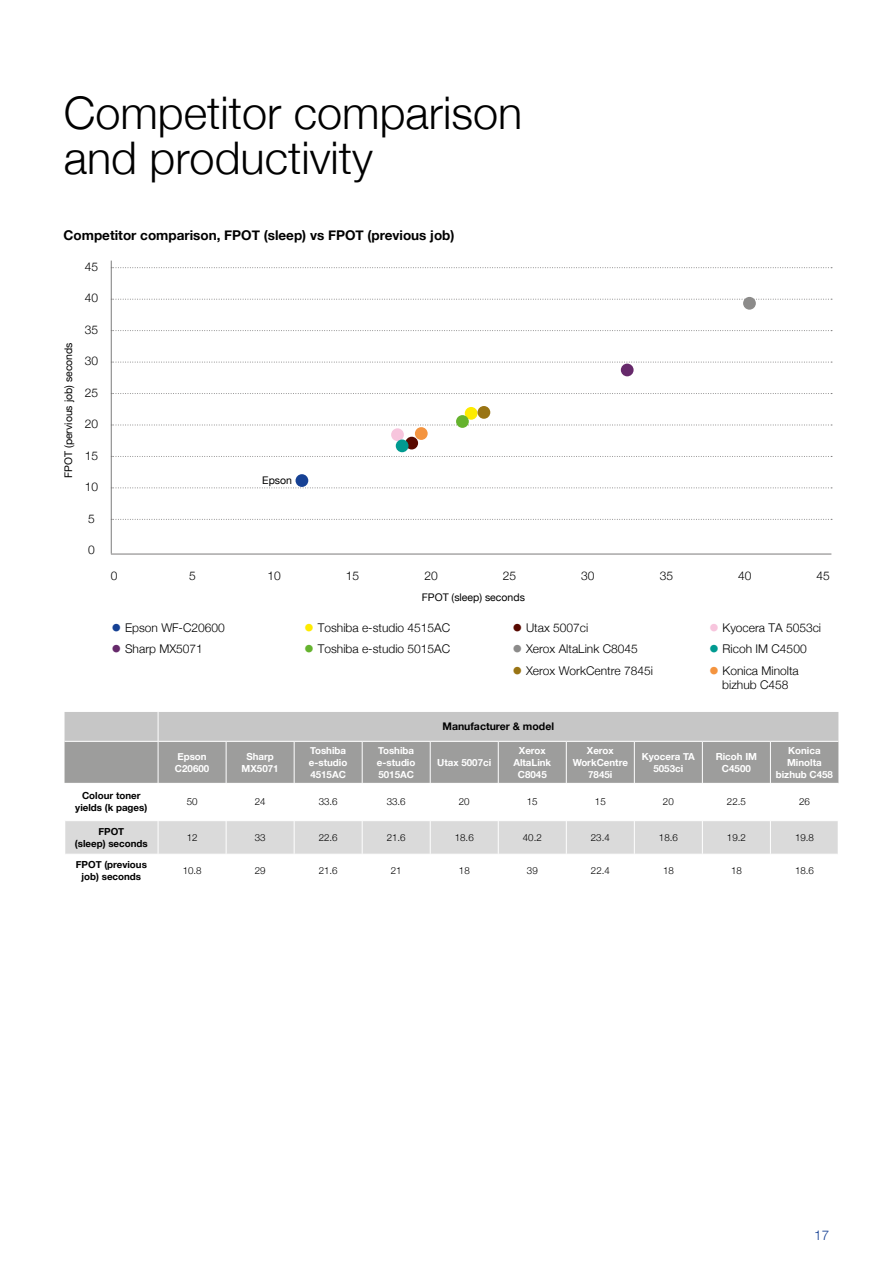
<style>
.page{position:relative;width:893px;height:1263px;background:#fff}
.page>*{position:absolute;margin:0;border:0;box-sizing:border-box;transform-origin:0 0}
.t1{font:300 45px/45px "Helvetica Neue";color:#000}
.t2{font:700 13.5px "Helvetica Neue";color:#000}
.t3{font:300 13.5px "Helvetica Neue";color:#164194}
.t4{font:300 12px/13.5px "Helvetica Neue";color:#000;text-align:center}
.t5{font:10.5px "Helvetica Neue";color:#000}
.t6{font:700 10.5px "Helvetica Neue";color:#000}
.t7{font:700 9.75px/12px "Helvetica Neue";color:#fff;text-align:center}
.t8{font:300 9.75px "Helvetica Neue";color:#000}
.t9{font:700 9.75px/12px "Helvetica Neue";color:#000;text-align:center}
.s1{font-size:21px;color:#164194}
.s2{font-size:21px;color:#66296b}
.s3{font-size:21px;color:#feeb00}
.s4{font-size:21px;color:#65b32e}
.s5{font-size:21px;color:#580900}
.s6{font-size:21px;color:#8c8b8a}
.s7{font-size:21px;color:#997414}
.s8{font-size:21px;color:#f7c5dd}
.s9{font-size:21px;color:#009a90}
.s10{font-size:21px;color:#f4943f}
</style>
<div class="page">
<svg style="left:112px;top:519px;width:720px;height:1px"></svg>
<svg style="left:112px;top:425px;width:720px;height:1px"></svg>
<svg style="left:112px;top:362px;width:720px;height:1px"></svg>
<svg style="left:112px;top:456px;width:720px;height:1px"></svg>
<svg style="left:112px;top:393px;width:720px;height:1px"></svg>
<svg style="left:112px;top:299px;width:720px;height:1px"></svg>
<svg style="left:112px;top:487px;width:720px;height:1px"></svg>
<svg style="left:112px;top:330px;width:720px;height:1px"></svg>
<svg style="left:112px;top:267px;width:720px;height:1px"></svg>
<hr style="left:111px;top:554px;width:720px;height:1px;background:#7c7b7b">
<hr style="left:111px;top:261px;width:1px;height:292px;background:#7c7b7b">
<div style="left:296px;top:474px;width:12px;height:13px;background:#164194;border-radius:50%"></div>
<div style="left:743px;top:297px;width:13px;height:13px;background:#8c8b8a;border-radius:50%"></div>
<div style="left:405px;top:437px;width:13px;height:12px;background:#580900;border-radius:50%"></div>
<div style="left:621px;top:364px;width:13px;height:12px;background:#66296b;border-radius:50%"></div>
<div style="left:465px;top:407px;width:13px;height:13px;background:#feeb00;border-radius:50%"></div>
<div style="left:456px;top:415px;width:13px;height:13px;background:#65b32e;border-radius:50%"></div>
<div style="left:391px;top:428px;width:13px;height:13px;background:#f7c5dd;border-radius:50%"></div>
<div style="left:415px;top:427px;width:13px;height:13px;background:#f4943f;border-radius:50%"></div>
<div style="left:478px;top:406px;width:12px;height:13px;background:#997414;border-radius:50%"></div>
<div style="left:396px;top:439px;width:12px;height:13px;background:#009a90;border-radius:50%"></div>
<div style="left:65px;top:821px;width:773px;height:33px;background:#dadada"></div>
<svg style="left:65px;top:712px;width:773px;height:71px;background:#aeaeae"></svg>
<hr style="left:158px;top:742px;width:1px;height:41px;background:#fff">
<hr style="left:226px;top:742px;width:1px;height:41px;background:#fff">
<hr style="left:294px;top:742px;width:1px;height:41px;background:#fff">
<hr style="left:362px;top:742px;width:1px;height:41px;background:#fff">
<hr style="left:430px;top:742px;width:1px;height:41px;background:#fff">
<hr style="left:498px;top:742px;width:1px;height:41px;background:#fff">
<hr style="left:566px;top:742px;width:1px;height:41px;background:#fff">
<hr style="left:634px;top:742px;width:1px;height:41px;background:#fff">
<hr style="left:702px;top:742px;width:1px;height:41px;background:#fff">
<hr style="left:770px;top:742px;width:1px;height:41px;background:#fff">
<hr style="left:65px;top:741px;width:93px;height:1px;background:#fff">
<hr style="left:158px;top:741px;width:68px;height:1px;background:#fff">
<hr style="left:226px;top:741px;width:68px;height:1px;background:#fff">
<hr style="left:294px;top:741px;width:68px;height:1px;background:#fff">
<hr style="left:362px;top:741px;width:68px;height:1px;background:#fff">
<hr style="left:430px;top:741px;width:68px;height:1px;background:#fff">
<hr style="left:498px;top:741px;width:68px;height:1px;background:#fff">
<hr style="left:566px;top:741px;width:68px;height:1px;background:#fff">
<hr style="left:634px;top:741px;width:68px;height:1px;background:#fff">
<hr style="left:702px;top:741px;width:68px;height:1px;background:#fff">
<hr style="left:770px;top:741px;width:68px;height:1px;background:#fff">
<hr style="left:158px;top:821px;width:1px;height:33px;background:#fff">
<hr style="left:226px;top:821px;width:1px;height:33px;background:#fff">
<hr style="left:294px;top:821px;width:1px;height:33px;background:#fff">
<hr style="left:362px;top:821px;width:1px;height:33px;background:#fff">
<hr style="left:430px;top:821px;width:1px;height:33px;background:#fff">
<hr style="left:498px;top:821px;width:1px;height:33px;background:#fff">
<hr style="left:566px;top:821px;width:1px;height:33px;background:#fff">
<hr style="left:634px;top:821px;width:1px;height:33px;background:#fff">
<hr style="left:702px;top:821px;width:1px;height:33px;background:#fff">
<hr style="left:770px;top:821px;width:1px;height:33px;background:#fff">
<h1 class="t1" style="left:64px;top:89px;width:460px">Competitor comparison and productivity</h1>
<p class="t2" style="left:64px;top:224px;width:392px">Competitor comparison, FPOT (sleep) vs FPOT (previous job)</p>
<p class="t5" style="left:61px;top:478px;width:137px;rotate:-90deg">FPOT (pervious job) seconds</p>
<p class="t4" style="left:85px;top:259px;width:15px">45</p>
<p class="t4" style="left:85px;top:291px;width:15px">40</p>
<p class="t4" style="left:85px;top:322px;width:15px">35</p>
<p class="t4" style="left:85px;top:354px;width:15px">30</p>
<p class="t4" style="left:85px;top:385px;width:15px">25</p>
<p class="t4" style="left:85px;top:417px;width:15px">20</p>
<p class="t4" style="left:85px;top:448px;width:15px">15</p>
<p class="t4" style="left:85px;top:480px;width:15px">10</p>
<p class="t4" style="left:88px;top:511px;width:8px">5</p>
<p class="t4" style="left:88px;top:543px;width:8px">0</p>
<p class="t5" style="left:262px;top:473px;width:31px">Epson</p>
<p class="t4" style="left:111px;top:569px;width:8px">0</p>
<p class="t4" style="left:189px;top:569px;width:8px">5</p>
<p class="t4" style="left:268px;top:569px;width:15px">10</p>
<p class="t4" style="left:346px;top:569px;width:15px">15</p>
<p class="t4" style="left:424px;top:569px;width:15px">20</p>
<p class="t4" style="left:503px;top:569px;width:15px">25</p>
<p class="t4" style="left:581px;top:569px;width:15px">30</p>
<p class="t4" style="left:660px;top:569px;width:15px">35</p>
<p class="t4" style="left:738px;top:569px;width:15px">40</p>
<p class="t4" style="left:816px;top:569px;width:15px">45</p>
<p class="t4" style="left:111px;top:620px;width:115px"><span class="s1">•</span> Epson WF-C20600</p>
<p class="t4" style="left:111px;top:642px;width:93px"><span class="s2">•</span> Sharp MX5071</p>
<p class="t5" style="left:422px;top:589px;width:105px">FPOT (sleep) seconds</p>
<p class="t4" style="left:304px;top:620px;width:148px"><span class="s3">•</span> Toshiba e-studio 4515AC</p>
<p class="t4" style="left:304px;top:642px;width:148px"><span class="s4">•</span> Toshiba e-studio 5015AC</p>
<p class="t4" style="left:512px;top:620px;width:78px"><span class="s5">•</span> Utax 5007ci</p>
<p class="t4" style="left:512px;top:642px;width:127px"><span class="s6">•</span> Xerox AltaLink C8045</p>
<p class="t4" style="left:512px;top:664px;width:142px"><span class="s7">•</span> Xerox WorkCentre 7845i</p>
<p class="t4" style="left:709px;top:620px;width:114px"><span class="s8">•</span> Kyocera TA 5053ci</p>
<p class="t4" style="left:709px;top:642px;width:99px"><span class="s9">•</span> Ricoh IM C4500</p>
<p class="t4" style="left:709px;top:664px;width:92px"><span class="s10">•</span> Konica Minolta bizhub C458</p>
<p class="t7" style="left:175px;top:750px;width:36px;text-align:left">Epson<br>C20600</p>
<p class="t7" style="left:242px;top:750px;width:39px">Sharp<br>MX5071</p>
<p class="t7" style="left:309px;top:744px;width:40px;text-align:left">Toshiba e-studio<br>4515AC</p>
<p class="t7" style="left:377px;top:744px;width:40px;text-align:left">Toshiba e-studio<br>5015AC</p>
<p class="t6" style="left:442px;top:718px;width:113px">Manufacturer &amp; model</p>
<p class="t7" style="left:437px;top:756px;width:55px">Utax 5007ci</p>
<p class="t7" style="left:513px;top:744px;width:39px">Xerox<br>AltaLink<br>C8045</p>
<p class="t7" style="left:573px;top:744px;width:57px">Xerox<br>WorkCentre<br>7845i</p>
<p class="t7" style="left:642px;top:750px;width:55px">Kyocera TA<br>5053ci</p>
<p class="t7" style="left:716px;top:750px;width:43px">Ricoh IM<br>C4500</p>
<p class="t7" style="left:776px;top:744px;width:59px">Konica<br>Minolta bizhub C458</p>
<p class="t9" style="left:75px;top:790px;width:74px">Colour toner yields (k pages)</p>
<p class="t8" style="left:187px;top:796px;width:12px">50</p>
<p class="t8" style="left:255px;top:796px;width:12px">24</p>
<p class="t8" style="left:319px;top:796px;width:20px">33.6</p>
<p class="t8" style="left:387px;top:796px;width:20px">33.6</p>
<p class="t8" style="left:459px;top:796px;width:12px">20</p>
<p class="t8" style="left:527px;top:796px;width:12px">15</p>
<p class="t8" style="left:595px;top:796px;width:12px">15</p>
<p class="t8" style="left:663px;top:796px;width:12px">20</p>
<p class="t8" style="left:727px;top:796px;width:20px">22.5</p>
<p class="t8" style="left:799px;top:796px;width:12px">26</p>
<p class="t9" style="left:75px;top:825px;width:74px">FPOT<br>(sleep) seconds</p>
<p class="t8" style="left:187px;top:831px;width:12px">12</p>
<p class="t8" style="left:255px;top:831px;width:12px">33</p>
<p class="t8" style="left:319px;top:831px;width:20px">22.6</p>
<p class="t8" style="left:387px;top:831px;width:20px">21.6</p>
<p class="t8" style="left:455px;top:831px;width:20px">18.6</p>
<p class="t8" style="left:523px;top:831px;width:20px">40.2</p>
<p class="t8" style="left:591px;top:831px;width:20px">23.4</p>
<p class="t8" style="left:659px;top:831px;width:20px">18.6</p>
<p class="t8" style="left:727px;top:831px;width:20px">19.2</p>
<p class="t8" style="left:795px;top:831px;width:20px">19.8</p>
<p class="t9" style="left:76px;top:859px;width:73px">FPOT (previous job) seconds</p>
<p class="t8" style="left:183px;top:865px;width:20px">10.8</p>
<p class="t8" style="left:255px;top:865px;width:12px">29</p>
<p class="t8" style="left:319px;top:865px;width:20px">21.6</p>
<p class="t8" style="left:391px;top:865px;width:12px">21</p>
<p class="t8" style="left:459px;top:865px;width:12px">18</p>
<p class="t8" style="left:527px;top:865px;width:12px">39</p>
<p class="t8" style="left:591px;top:865px;width:20px">22.4</p>
<p class="t8" style="left:663px;top:865px;width:12px">18</p>
<p class="t8" style="left:731px;top:865px;width:12px">18</p>
<p class="t8" style="left:795px;top:865px;width:20px">18.6</p>
<p class="t3" style="left:814px;top:1227px;width:17px">17</p>
</div>
